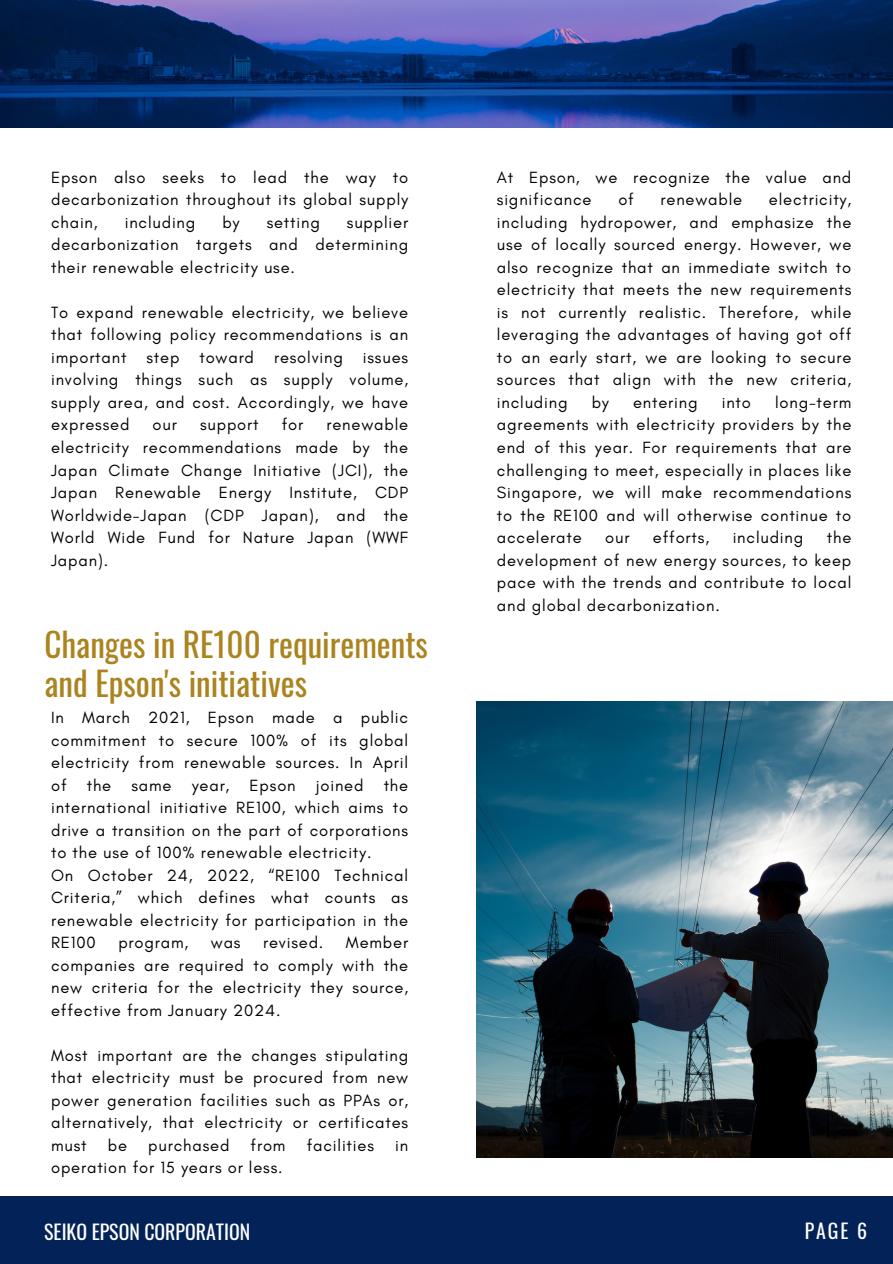
<style>
.page{position:relative;width:893px;height:1264px;background:#fff}
.page>*{position:absolute;margin:0;border:0;box-sizing:border-box;transform-origin:0 0}
.t1{font:33.15px/39.3px "Oswald";color:#ab841f}
.t2{font:19.8px "Oswald";color:#fff}
.t3{font:16.5px/22.5px "Glacial Indifference";letter-spacing:.05em;color:#000;text-align:justify}
</style>
<div class="page">
<img style="left:0;top:0;width:892px;height:127px">
<img style="left:477px;top:701px;width:415px;height:456px">
<div style="left:0;top:1195px;width:892px;height:68px;background:#032358"></div>
<p class="t3" style="left:51px;top:166px;width:358px">Epson also seeks to lead the way to decarbonization throughout its global supply chain,</p>
<p class="t3" style="left:51px;top:211px;width:358px;text-indent:296px">supplier decarbonization targets and determining their renewable electricity use.</p>
<p class="t3" style="left:51px;top:301px;width:358px">To expand renewable electricity, we believe that following policy recommendations is an important step toward resolving issues involving things such as supply volume, supply area, and cost. Accordingly, we have expressed</p>
<p class="t3" style="left:125px;top:211px;width:72px">including</p>
<p class="t3" style="left:222px;top:211px;width:19px">by</p>
<p class="t3" style="left:267px;top:211px;width:55px">setting</p>
<p class="t3" style="left:51px;top:413px;width:358px;text-indent:275px">renewable electricity recommendations made by the Japan Climate Change Initiative (JCI), the Japan Renewable Energy Institute, CDP Worldwide-Japan (CDP Japan), and the World Wide Fund for Nature Japan (WWF Japan).</p>
<p class="t3" style="left:153px;top:413px;width:26px">our</p>
<p class="t3" style="left:200px;top:413px;width:60px">support</p>
<p class="t3" style="left:282px;top:413px;width:23px">for</p>
<p class="t1" style="left:44px;top:623px;width:385px">Changes in RE100 requirements and Epson's initiatives</p>
<p class="t3" style="left:51px;top:706px;width:358px">In March 2021, Epson made a public commitment to secure 100% of its global electricity from renewable sources. In April of the same year, Epson joined the international initiative RE100, which aims to drive a transition on the part of corporations to the use of 100% renewable electricity.</p>
<p class="t3" style="left:51px;top:863px;width:358px">On October 24, 2022, “RE100 Technical Criteria,” which defines what counts as renewable electricity for participation in the RE100</p>
<p class="t3" style="left:51px;top:931px;width:358px;text-indent:295px">Member companies are required to comply with the new criteria for the electricity they source, effective from January 2024.</p>
<p class="t3" style="left:51px;top:1043px;width:358px">Most important are the changes stipulating that electricity must be procured from new power generation facilities such as PPAs or, alternatively, that electricity or certificates must</p>
<p class="t3" style="left:118px;top:931px;width:71px">program,</p>
<p class="t3" style="left:211px;top:931px;width:31px">was</p>
<p class="t3" style="left:263px;top:931px;width:62px">revised.</p>
<p class="t3" style="left:108px;top:1133px;width:21px">be</p>
<p class="t3" style="left:148px;top:1133px;width:83px">purchased</p>
<p class="t3" style="left:250px;top:1133px;width:36px">from</p>
<p class="t3" style="left:307px;top:1133px;width:69px">facilities</p>
<p class="t3" style="left:395px;top:1133px;width:15px">in</p>
<p class="t3" style="left:51px;top:1156px;width:233px">operation for 15 years or less.</p>
<p class="t3" style="left:497px;top:166px;width:356px">At Epson, we recognize the value and significance</p>
<p class="t3" style="left:497px;top:188px;width:356px;text-indent:272px">electricity, including hydropower, and emphasize the use of locally sourced energy. However, we also recognize that an immediate switch to electricity that meets the new requirements is not currently realistic. Therefore, while leveraging the advantages of having got off to an early start, we are looking to secure sources that align with the new criteria, including</p>
<p class="t3" style="left:618px;top:188px;width:17px">of</p>
<p class="t3" style="left:660px;top:188px;width:83px">renewable</p>
<p class="t3" style="left:497px;top:391px;width:356px;text-indent:278px">long-term agreements with electricity providers by the end of this year. For requirements that are challenging to meet, especially in places like Singapore, we will make recommendations to the RE100 and will otherwise continue to accelerate</p>
<p class="t3" style="left:591px;top:391px;width:19px">by</p>
<p class="t3" style="left:633px;top:391px;width:66px">entering</p>
<p class="t3" style="left:721px;top:391px;width:31px">into</p>
<p class="t3" style="left:497px;top:526px;width:356px;text-indent:330px">the development of new energy sources, to keep pace with the trends and contribute to local and global decarbonization.</p>
<p class="t3" style="left:605px;top:526px;width:26px">our</p>
<p class="t3" style="left:653px;top:526px;width:58px">efforts,</p>
<p class="t3" style="left:732px;top:526px;width:72px">including</p>
<p class="t2" style="left:44px;top:1216px;width:207px">SEIKO EPSON CORPORATION</p>
<p class="t2" style="left:804px;top:1215px;width:64px">PAGE 6</p>
</div>
